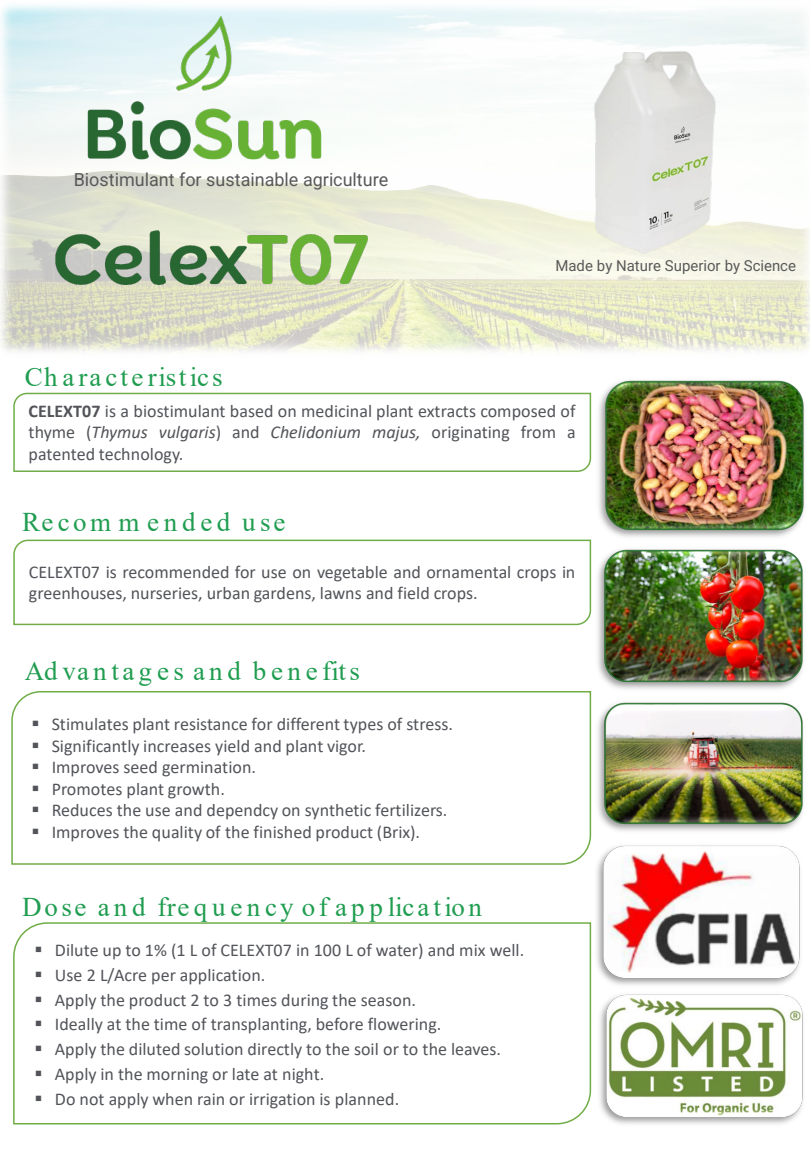
<style>
.page{position:relative;width:810px;height:1170px;background:#fff}
.page>*{position:absolute;margin:0;border:0;box-sizing:border-box;transform-origin:0 0}
.t1{font:27px "Times New Roman";letter-spacing:.14em;color:#209d50}
.t2{font:27px "Times New Roman";letter-spacing:.115em;color:#209d50}
.t3{font:27px "Times New Roman";letter-spacing:.165em;color:#209d50}
.t4{font:18px/21.6px "Calibri";color:#525459}
.t5{font:18px "Roboto";color:#595959}
.t6{font:15px "Roboto";color:#595959}
.s1{font-weight:700}
.s2{font-style:italic}
</style>
<div class="page">
<img style="left:1px;top:5px;width:809px;height:347px">
<img style="left:1px;top:9px;width:425px;height:159px">
<svg style="left:13px;top:392px;width:579px;height:80px"></svg>
<svg style="left:13px;top:922px;width:579px;height:203px"></svg>
<svg style="left:13px;top:539px;width:579px;height:87px"></svg>
<img style="left:590px;top:46px;width:125px;height:208px">
<svg style="left:11px;top:691px;width:581px;height:174px"></svg>
<img style="left:597px;top:549px;width:206px;height:140px">
<img style="left:597px;top:702px;width:206px;height:129px">
<img style="left:598px;top:380px;width:206px;height:157px">
<img style="left:599px;top:994px;width:204px;height:130px">
<img style="left:55px;top:230px;width:313px;height:54px">
<img style="left:591px;top:840px;width:209px;height:151px">
<svg style="left:36px;top:947px;width:5px;height:5px"></svg>
<svg style="left:36px;top:972px;width:5px;height:5px"></svg>
<svg style="left:36px;top:996px;width:5px;height:6px"></svg>
<svg style="left:36px;top:1021px;width:5px;height:6px"></svg>
<svg style="left:36px;top:1046px;width:5px;height:5px"></svg>
<svg style="left:36px;top:1071px;width:5px;height:5px"></svg>
<svg style="left:36px;top:1096px;width:5px;height:5px"></svg>
<svg style="left:33px;top:721px;width:5px;height:5px"></svg>
<svg style="left:33px;top:742px;width:5px;height:6px"></svg>
<svg style="left:33px;top:764px;width:5px;height:5px"></svg>
<svg style="left:33px;top:786px;width:5px;height:5px"></svg>
<svg style="left:33px;top:807px;width:5px;height:6px"></svg>
<svg style="left:33px;top:829px;width:5px;height:5px"></svg>
<p class="t5" style="left:74px;top:167px;width:316px">Biostimulant for sustainable agriculture</p>
<h1 class="t2" style="left:25px;top:358px;width:200px">Characteristics</h1>
<p class="t6" style="left:555px;top:255px;width:242px">Made by Nature Superior by Science</p>
<p class="t4" style="left:29px;top:400px;width:549px;text-align:justify"><span class="s1">CELEXT07</span> is a biostimulant based on medicinal plant extracts composed of thyme (<span class="s2">Thymus vulgaris</span>) and <span class="s2">Chelidonium majus,</span> originating from a patented technology.</p>
<h1 class="t3" style="left:22px;top:503px;width:265px">Recom m ended use</h1>
<p class="t4" style="left:29px;top:561px;width:548px">CELEXT07 is recommended for use on vegetable and ornamental crops in greenhouses, nurseries, urban gardens, lawns and field crops.</p>
<h1 class="t1" style="left:25px;top:652px;width:337px">Advantages and benefits</h1>
<p class="t4" style="left:52px;top:713px;width:403px">Stimulates plant resistance for different types of stress.<br>Significantly increases yield and plant vigor.<br>Improves seed germination.<br>Promotes plant growth.<br>Reduces the use and dependcy on synthetic fertilizers.<br>Improves the quality of the finished product (Brix).</p>
<h1 class="t1" style="left:22px;top:888px;width:461px">Dose and frequency of application</h1>
<p class="t4" style="left:55px;top:937px;width:471px;line-height:24.9px">Dilute up to 1% (1 L of CELEXT07 in 100 L of water) and mix well.<br>Use 2 L/Acre per application.<br>Apply the product 2 to 3 times during the season.<br>Ideally at the time of transplanting, before flowering.<br>Apply the diluted solution directly to the soil or to the leaves.<br>Apply in the morning or late at night.<br>Do not apply when rain or irrigation is planned.</p>
</div>
